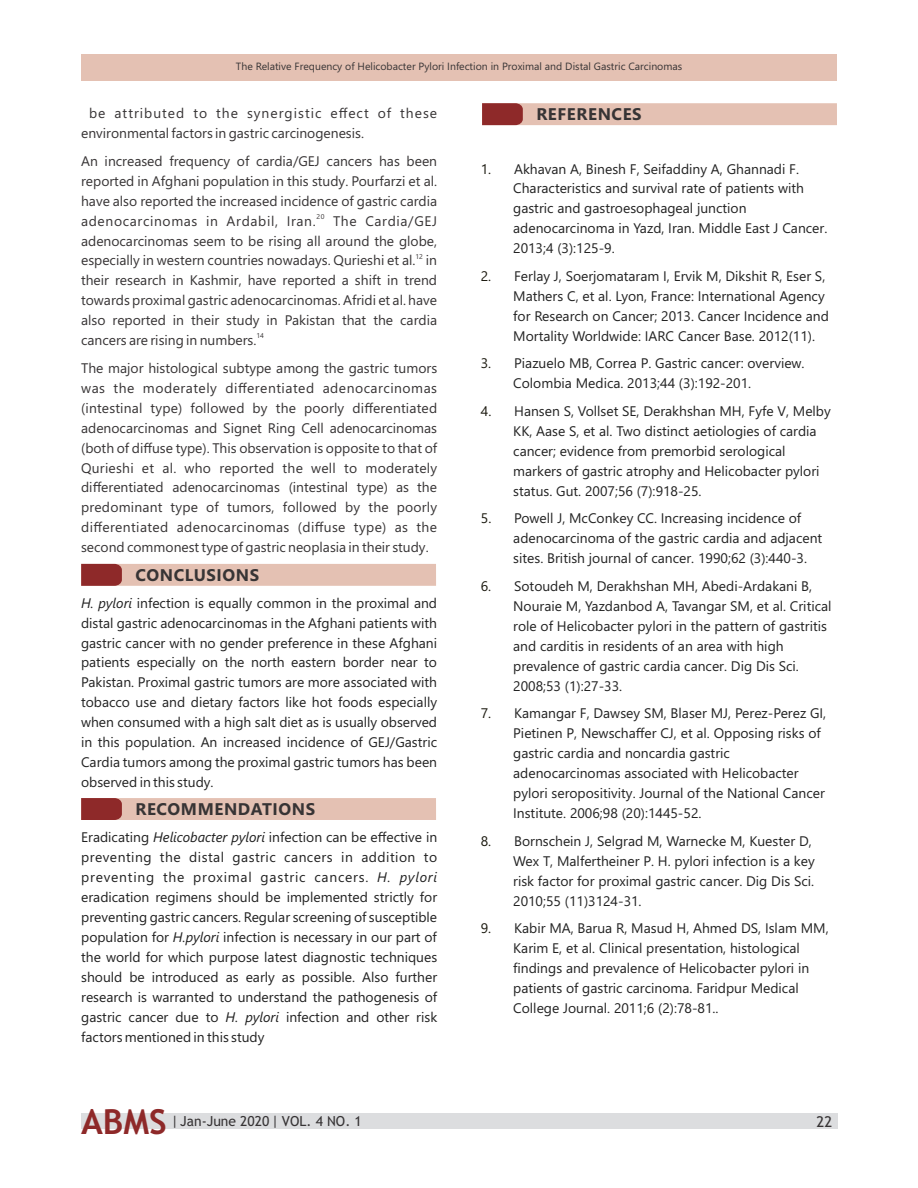
<style>
.page{position:relative;width:918px;height:1188px;background:#fff}
.page>*{position:absolute;margin:0;border:0;box-sizing:border-box;transform-origin:0 0}
.t1{font:700 34.5px "Trebuchet MS";color:#8e2929}
.t2{font:700 16.8px "Segoe UI";letter-spacing:.035em;color:#373435}
.t3{font:15px "Trebuchet MS";color:#373435}
.t4{font:13.8px/20px "Segoe UI";color:#222}
.t5{font:13.8px/20px "Segoe UI";color:#373435;text-align:justify}
.t6{font:13.8px/20px "Segoe UI";color:#212121;text-align:justify}
.t7{font:13.8px "Segoe UI";letter-spacing:.045em;color:#373435}
.t8{font:13.8px "Trebuchet MS";color:#373435}
.t9{font:12.15px "Segoe UI";color:#373435;scale:1.15 1}
.t10{font:10.5px "Segoe UI";color:#373435}
.t11{font:6.9px "Segoe UI";color:#373435}
.s1{font-style:italic}
.s2{color:#1d1b11}
.s3{color:#212121}
</style>
<div class="page">
<div style="left:81px;top:54px;width:756px;height:27px;background:#e4c1b3"></div>
<div style="left:81px;top:1114px;width:756px;height:15px;background:#dcdddf"></div>
<svg style="left:81px;top:564px;width:355px;height:22px;background:#dab0a4"></svg>
<svg style="left:81px;top:798px;width:355px;height:22px;background:#dab0a3"></svg>
<svg style="left:482px;top:103px;width:355px;height:22px;background:#dab0a4"></svg>
<p class="t10" style="left:236px;top:63px;width:448px">The Relative Frequency of Helicobacter Pylori Infection in Proximal and Distal Gastric Carcinomas</p>
<p class="t5" style="left:81px;top:105px;width:358px;text-indent:8px">be attributed to the synergistic effect of these environmental factors in gastric carcinogenesis.</p>
<p class="t5" style="left:81px;top:152px;width:358px">An increased frequency of cardia/GEJ cancers has been reported in Afghani population in this study. Pourfarzi et al. have also reported the increased incidence of gastric cardia</p>
<p class="t11" style="left:316px;top:214px;width:10px">20</p>
<p class="t7" style="left:81px;top:216px;width:236px">adenocarcinomas in Ardabil, Iran.</p>
<p class="t5" style="left:81px;top:212px;width:358px;text-align:right">The Cardia/GEJ<br>adenocarcinomas seem to be rising all around the globe,</p>
<p class="t11" style="left:416px;top:254px;width:9px">12</p>
<p class="t5" style="left:81px;top:252px;width:358px">especially in western countries nowadays. Qurieshi et al. in their research in Kashmir, have reported a shift in trend towards proximal gastric adenocarcinomas. Afridi et al. have also reported in their study in Pakistan that the cardia</p>
<p class="t11" style="left:257px;top:333px;width:9px">14</p>
<p class="t5" style="left:81px;top:332px;width:177px">cancers are rising in numbers.</p>
<p class="t5" style="left:81px;top:359px;width:358px">The major histological subtype among the gastric tumors was the moderately differentiated adenocarcinomas (intestinal type) followed by the poorly differentiated adenocarcinomas and Signet Ring Cell adenocarcinomas (both of diffuse type). This observation is opposite to that of Qurieshi et al. who reported the well to moderately differentiated adenocarcinomas (intestinal type) as the predominant type of tumors, followed by the poorly differentiated adenocarcinomas (diffuse type) as the second commonest type of gastric neoplasia in their study.</p>
<p class="t2" style="left:135px;top:569px;width:125px">CONCLUSIONS</p>
<p class="t4" style="left:81px;top:594px;width:358px;text-align:justify"><span class="s1">H. pylori</span> infection is equally common in the proximal and distal gastric adenocarcinomas in the Afghani patients with gastric cancer with no gender preference in these Afghani patients especially on the north eastern border near to Pakistan. Proximal gastric tumors are more associated with tobacco use and dietary factors like hot foods especially when consumed with a high salt diet as is usually observed in this population. An increased incidence of GEJ/Gastric Cardia tumors among the proximal gastric tumors has been observed in this study.</p>
<p class="t2" style="left:135px;top:803px;width:181px">RECOMMENDATIONS</p>
<p class="t6" style="left:81px;top:829px;width:358px">Eradicating <span class="s1">Helicobacter pylori</span> infection can be effective in preventing the distal gastric cancers in addition to preventing the proximal gastric cancers. <span class="s1">H. pylori </span>eradication regimens should be implemented strictly for preventing gastric cancers. Regular screening of susceptible population for <span class="s1">H.pylori</span> infection is necessary in our part of the world for which purpose latest diagnostic techniques should be introduced as early as possible. Also further research is warranted to understand the pathogenesis of gastric cancer due to <span class="s1">H. pylori</span> infection and other risk factors mentioned in this study</p>
<p class="t2" style="left:536px;top:108px;width:107px">REFERENCES</p>
<p class="t4" style="left:513px;top:160px;width:316px;text-indent:-32px"><span class="s2">1.</span> Akhavan A, Binesh F, Seifaddiny A, Ghannadi F.<br>Characteristics and survival rate of patients with gastric and gastroesophageal junction adenocarcinoma in Yazd, Iran. Middle East J Cancer.<br>2013;4 (3):125-9.</p>
<p class="t4" style="left:513px;top:267px;width:317px;text-indent:-32px"><span class="s2">2.</span> Ferlay J, Soerjomataram I, Ervik M, Dikshit R, Eser S, Mathers C, et al. Lyon, France: International Agency for Research on Cancer; 2013. Cancer Incidence and Mortality Worldwide: IARC Cancer Base. 2012(11).</p>
<p class="t4" style="left:513px;top:355px;width:293px;text-indent:-32px"><span class="s2">3.</span> Piazuelo MB, Correa P. Gastric cancer: overview.<br>Colombia Medica. 2013;44 (3):192-201.</p>
<p class="t4" style="left:513px;top:403px;width:319px;text-indent:-32px"><span class="s2">4.</span> Hansen S, Vollset SE, Derakhshan MH, Fyfe V, Melby KK, Aase S, et al. Two distinct aetiologies of cardia cancer; evidence from premorbid serological markers of gastric atrophy and Helicobacter pylori status. Gut. 2007;56 (7):918-25.</p>
<p class="t4" style="left:513px;top:510px;width:310px;text-indent:-32px"><span class="s2">5.</span> Powell J, McConkey CC. Increasing incidence of adenocarcinoma of the gastric cardia and adjacent sites. British journal of cancer. 1990;62 (3):440-3.</p>
<p class="t4" style="left:513px;top:577px;width:320px;text-indent:-32px"><span class="s2">6.</span> Sotoudeh M, Derakhshan MH, Abedi-Ardakani B, Nouraie M, Yazdanbod A, Tavangar SM, et al. Critical role of Helicobacter pylori in the pattern of gastritis and carditis in residents of an area with high prevalence of gastric cardia cancer. Dig Dis Sci.<br>2008;53 (1):27-33.</p>
<p class="t4" style="left:513px;top:705px;width:315px;text-indent:-32px"><span class="s2">7.</span> Kamangar F, Dawsey SM, Blaser MJ, Perez-Perez GI, Pietinen P, Newschaffer CJ, et al. Opposing risks of gastric cardia and noncardia gastric adenocarcinomas associated with Helicobacter pylori seropositivity. Journal of the National Cancer Institute. 2006;98 (20):1445-52.</p>
<p class="t4" style="left:513px;top:832px;width:303px;text-indent:-32px"><span class="s2">8.</span> Bornschein J, Selgrad M, Warnecke M, Kuester D, Wex T, Malfertheiner P. H. pylori infection is a key risk factor for proximal gastric cancer. Dig Dis Sci.<br>2010;55 (11)3124-31.</p>
<p class="t4" style="left:513px;top:920px;width:317px;text-indent:-32px"><span class="s2">9.</span> Kabir MA, Barua R, Masud H, Ahmed DS, Islam MM, Karim E, et al. Clinical presentation, histological findings and prevalence of Helicobacter pylori in patients of gastric carcinoma. Faridpur Medical College Journal. 2011;6 (2):78-81.<span class="s3">.</span></p>
<h1 class="t1" style="left:81px;top:1108px;width:87px">ABMS</h1>
<p class="t9" style="left:173px;top:1116px;width:4px">|</p>
<p class="t9" style="left:274px;top:1116px;width:4px">|</p>
<p class="t3" style="left:817px;top:1116px;width:17px">22</p>
<p class="t8" style="left:180px;top:1116px;width:183px">Jan-June 2020 VOL. 4 NO. 1</p>
</div>
